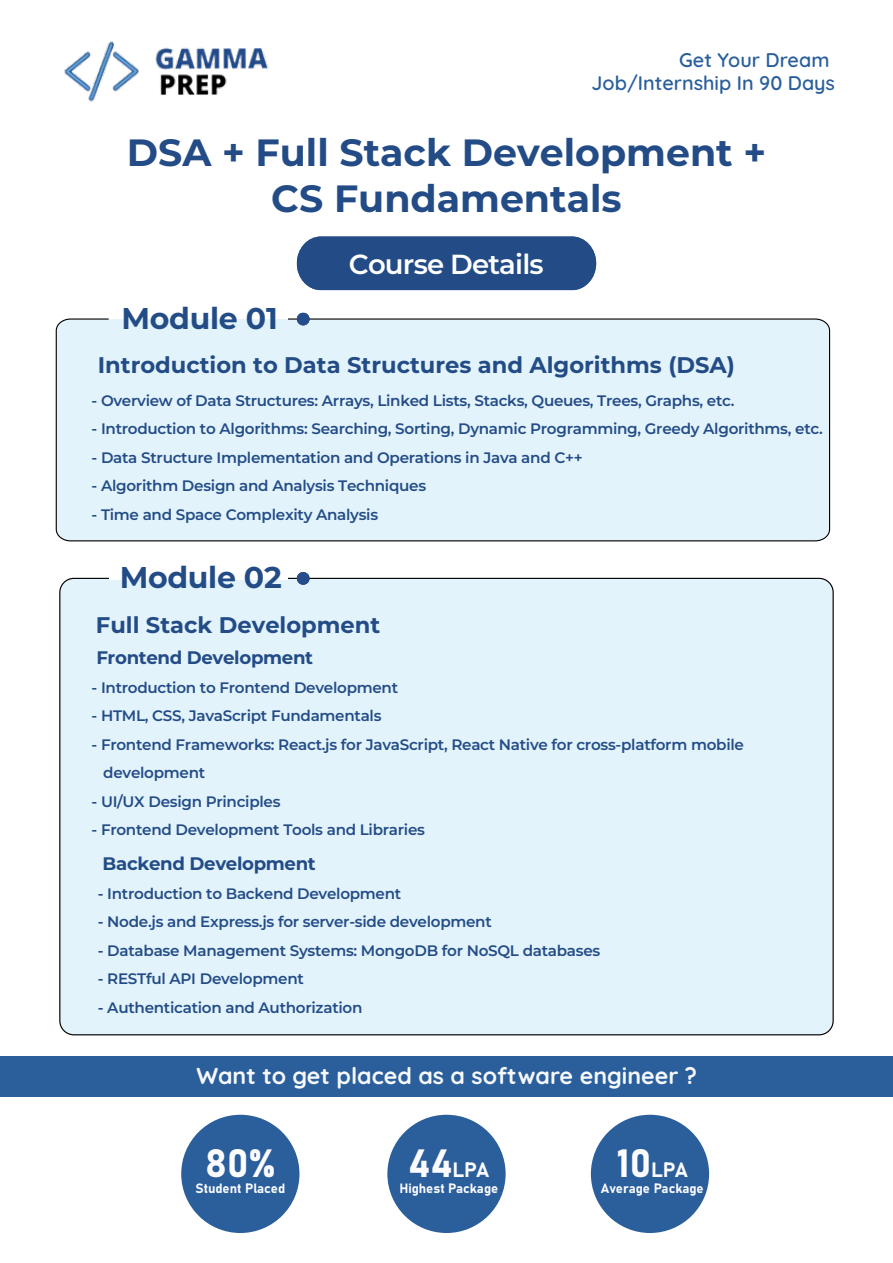
<style>
.page{position:relative;width:893px;height:1263px;background:#fff}
.page>*{position:absolute;margin:0;border:0;box-sizing:border-box;transform-origin:0 0}
.t1{font:39px "Bahnschrift";color:#fcfcff}
.t2{font:700 37.95px/45.6px "Montserrat";color:#234c87;text-align:center}
.t3{font:100 30px "Montserrat";letter-spacing:-.01em;color:#234c87}
.t4{font:600 27.45px "Montserrat";letter-spacing:-.03em;color:#fff}
.t5{font:300 23.1px "Quicksand";color:#f7f9fc}
.t6{font:700 22.65px "Montserrat";color:#234c87}
.t7{font:20.4px "Bahnschrift";letter-spacing:-.02em;color:#fcfcff}
.t8{font:300 19.8px/23.7px "Quicksand";color:#2a5f9c;text-align:right}
.t9{font:100 18.15px "Montserrat";letter-spacing:-.02em;color:#234c87}
.t10{font:600 15.15px/28.5px "Montserrat";letter-spacing:-.02em;color:#234c87}
.t11{font:100 15.15px "Montserrat";letter-spacing:-.02em;color:#234c87}
.t12{font:13.35px "Bahnschrift";color:#fcfcff}
.s1{font-size:39px}
</style>
<div class="page">
<div style="left:60px;top:578px;width:773px;height:457px;background:#e3f3fb;border-radius:14px"></div>
<div style="left:109px;top:566px;width:178px;height:13px;background:#fff"></div>
<div style="left:55px;top:318px;width:776px;height:224px;background:#e3f3fb"></div>
<div style="left:297px;top:237px;width:299px;height:53px;background:#234c87"></div>
<div style="left:297px;top:572px;width:13px;height:13px;background:#254d8c;border-radius:6px"></div>
<div style="left:297px;top:313px;width:13px;height:12px;background:#254d8c;border-radius:6px"></div>
<div style="left:0;top:1056px;width:893px;height:41px;background:#2a5f9c"></div>
<img style="left:64px;top:41px;width:205px;height:61px">
<div style="left:181px;top:1115px;width:118px;height:118px;background:#2a5f9c;border-radius:50%"></div>
<div style="left:387px;top:1115px;width:119px;height:118px;background:#2a5f9c;border-radius:50%"></div>
<div style="left:591px;top:1115px;width:118px;height:118px;background:#2a5f9c;border-radius:50%"></div>
<h3 class="t8" style="left:592px;top:46px;width:245px">Get Your Dream<br>Job/Internship In 90 Days</h3>
<h2 class="t2" style="left:127px;top:128px;width:641px">DSA + Full Stack Development +<br>CS Fundamentals</h2>
<h3 class="t4" style="left:349px;top:245px;width:196px">Course Details</h3>
<h3 class="t3" style="left:122px;top:298px;width:158px">Module 01</h3>
<h3 class="t6" style="left:98px;top:349px;width:639px">Introduction to Data Structures and Algorithms (DSA)</h3>
<p class="t10" style="left:92px;top:385px;width:644px">- Overview of Data Structures: Arrays, Linked Lists, Stacks, Queues, Trees, Graphs, etc.</p>
<p class="t10" style="left:92px;top:414px;width:733px">- Introduction to Algorithms: Searching, Sorting, Dynamic Programming, Greedy Algorithms, etc.</p>
<p class="t10" style="left:92px;top:442px;width:493px">- Data Structure Implementation and Operations in Java and C++</p>
<p class="t10" style="left:92px;top:471px;width:336px">- Algorithm Design and Analysis Techniques</p>
<p class="t10" style="left:92px;top:499px;width:288px">- Time and Space Complexity Analysis</p>
<h3 class="t3" style="left:120px;top:558px;width:164px">Module 02</h3>
<h3 class="t6" style="left:96px;top:608px;width:286px">Full Stack Development</h3>
<p class="t9" style="left:96px;top:646px;width:218px">Frontend Development</p>
<p class="t10" style="left:92px;top:673px;width:308px">- Introduction to Frontend Development</p>
<p class="t10" style="left:92px;top:701px;width:292px">- HTML, CSS, JavaScript Fundamentals</p>
<p class="t10" style="left:103px;top:730px;width:642px;text-indent:-12px">- Frontend Frameworks: React.js for JavaScript, React Native for cross-platform mobile development</p>
<p class="t10" style="left:92px;top:787px;width:191px">- UI/UX Design Principles</p>
<p class="t10" style="left:92px;top:815px;width:335px">- Frontend Development Tools and Libraries</p>
<p class="t9" style="left:103px;top:851px;width:215px">Backend Development</p>
<p class="t11" style="left:98px;top:883px;width:305px">- Introduction to Backend Development</p>
<p class="t11" style="left:98px;top:911px;width:395px">- Node.js and Express.js for server-side development</p>
<p class="t11" style="left:98px;top:940px;width:504px">- Database Management Systems: MongoDB for NoSQL databases</p>
<p class="t11" style="left:98px;top:968px;width:208px">- RESTful API Development</p>
<p class="t11" style="left:98px;top:997px;width:266px">- Authentication and Authorization</p>
<h3 class="t5" style="left:197px;top:1058px;width:502px">Want to get placed as a software engineer ?</h3>
<h1 class="t1" style="left:205px;top:1134px;width:72px">80%</h1>
<p class="t12" style="left:195px;top:1178px;width:91px">Student Placed</p>
<h3 class="t7" style="left:408px;top:1155px;width:83px"><span class="s1">44</span>LPA</h3>
<p class="t12" style="left:399px;top:1178px;width:101px">Highest Package</p>
<h3 class="t7" style="left:617px;top:1155px;width:73px"><span class="s1">10</span>LPA</h3>
<p class="t12" style="left:601px;top:1178px;width:104px">Average Package</p>
</div>
